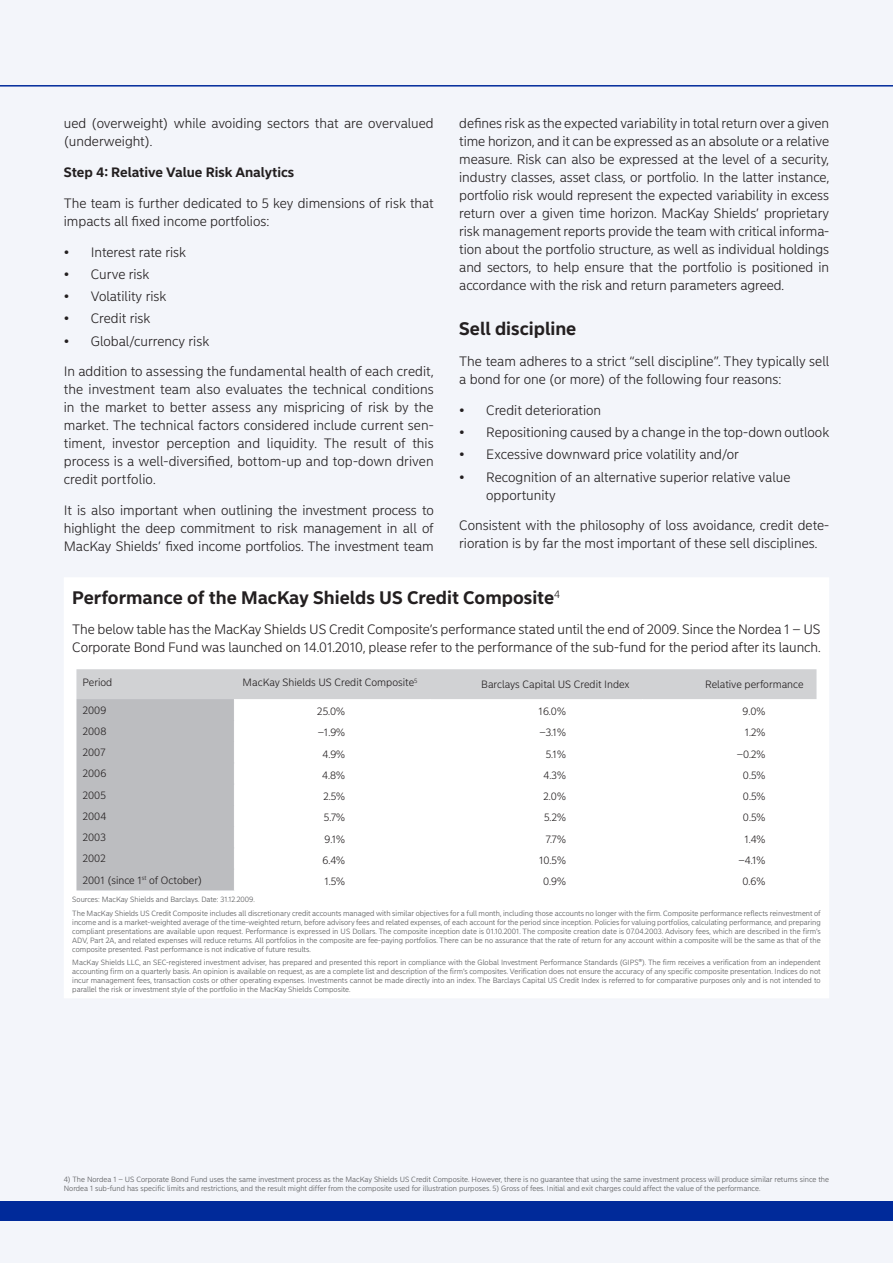
<style>
.page{position:relative;width:893px;height:1263px;background:#f3f5fa}
.page>*{position:absolute;margin:0;border:0;box-sizing:border-box;transform-origin:0 0}
.Headlines_Sans_Small{font:700 18px "Nordea Sans Small";color:#231f20}
.body_text_Sans_Small{font:300 13.5px/18px "Nordea Sans Small";color:#231f20}
.Headlines_Sans_Small-2{font:700 13.5px "Nordea Sans Small";color:#231f20}
.t1{font:300 10.5px "Nordea Sans Small";color:#231f20}
.footnotes_Sans_Small{font:300 7.5px/9px "Nordea Sans Small";color:#57585a;text-align:justify}
</style>
<div class="page">
<div style="left:64px;top:578px;width:765px;height:420px;background:#fff"></div>
<svg style="left:77px;top:669px;width:739px;height:221px"></svg>
<hr style="left:0;top:85px;width:893px;height:2px;background:#002a9a">
<div style="left:0;top:1201px;width:893px;height:19px;background:#002a9a"></div>
<p class="body_text_Sans_Small" style="left:64px;top:115px;width:371px">ued (overweight) while avoiding sectors that are overvalued (underweight).</p>
<p class="Headlines_Sans_Small-2" style="left:64px;top:164px;width:232px">Step 4: Relative Value Risk Analytics</p>
<p class="body_text_Sans_Small" style="left:64px;top:194px;width:371px">The team is further dedicated to 5 key dimensions of risk that impacts all fixed income portfolios:</p>
<p class="body_text_Sans_Small" style="left:64px;top:243px;width:124px">• Interest rate risk</p>
<p class="body_text_Sans_Small" style="left:64px;top:265px;width:87px">• Curve risk</p>
<p class="body_text_Sans_Small" style="left:64px;top:288px;width:104px">• Volatility risk</p>
<p class="body_text_Sans_Small" style="left:64px;top:310px;width:88px">• Credit risk</p>
<p class="body_text_Sans_Small" style="left:64px;top:332px;width:147px">• Global/currency risk</p>
<p class="body_text_Sans_Small" style="left:64px;top:363px;width:371px;text-align:justify">In addition to assessing the fundamental health of each credit, the investment team also evaluates the technical conditions in the market to better assess any mispricing of risk by the market. The technical factors considered include current sen&shy;timent, investor perception and liquidity. The result of this process is a well-diversified, bottom-up and top-down driven credit portfolio.</p>
<p class="body_text_Sans_Small" style="left:64px;top:502px;width:371px;text-align:justify">It is also important when outlining the investment process to highlight the deep commitment to risk management in all of MacKay Shields’ fixed income portfolios. The investment team</p>
<p class="body_text_Sans_Small" style="left:459px;top:115px;width:371px;text-align:justify">defines risk as the expected variability in total return over a given time horizon, and it can be expressed as an absolute or a relative measure. Risk can also be expressed at the level of a security, industry classes, asset class, or portfolio. In the latter instance, portfolio risk would represent the expected variability in excess return over a given time horizon. MacKay Shields’ proprietary risk management reports provide the team with critical informa&shy;tion about the portfolio structure, as well as individual holdings and sectors, to help ensure that the portfolio is positioned in accordance with the risk and return parameters agreed.</p>
<p class="Headlines_Sans_Small" style="left:459px;top:318px;width:119px">Sell discipline</p>
<p class="body_text_Sans_Small" style="left:459px;top:353px;width:371px">The team adheres to a strict “sell discipline”. They typically sell a bond for one (or more) of the following four reasons:</p>
<p class="body_text_Sans_Small" style="left:459px;top:401px;width:143px">• Credit deterioration</p>
<p class="body_text_Sans_Small" style="left:459px;top:424px;width:371px">• Repositioning caused by a change in the top-down outlook</p>
<p class="body_text_Sans_Small" style="left:459px;top:446px;width:281px">• Excessive downward price volatility and/or</p>
<p class="body_text_Sans_Small" style="left:486px;top:468px;width:306px;text-indent:-27px">• Recognition of an alternative superior relative value opportunity</p>
<p class="body_text_Sans_Small" style="left:459px;top:517px;width:371px">Consistent with the philosophy of loss avoidance, credit dete&shy;rioration is by far the most important of these sell disciplines.</p>
<p class="Headlines_Sans_Small" style="left:72px;top:586px;width:489px">Performance of the MacKay Shields US Credit Composite<sup>4</sup></p>
<p class="body_text_Sans_Small" style="left:72px;top:621px;width:750px">The below table has the MacKay Shields US Credit Composite’s performance stated until the end of 2009. Since the Nordea 1 – US<br>Corporate Bond Fund was launched on 14.01.2010, please refer to the performance of the sub-fund for the period after its launch.</p>
<p class="t1" style="left:83px;top:676px;width:31px">Period</p>
<p class="t1" style="left:243px;top:676px;width:176px">MacKay Shields US Credit Composite<sup>5</sup></p>
<p class="t1" style="left:481px;top:678px;width:150px">Barclays Capital US Credit Index</p>
<p class="t1" style="left:705px;top:678px;width:100px">Relative performance</p>
<p class="t1" style="left:83px;top:704px;width:25px">2009</p>
<p class="t1" style="left:317px;top:705px;width:29px">25.0%</p>
<p class="t1" style="left:539px;top:705px;width:29px">16.0%</p>
<p class="t1" style="left:742px;top:705px;width:24px">9.0%</p>
<p class="t1" style="left:83px;top:725px;width:25px">2008</p>
<p class="t1" style="left:318px;top:726px;width:29px">–1.9%</p>
<p class="t1" style="left:539px;top:726px;width:28px">–3.1%</p>
<p class="t1" style="left:745px;top:726px;width:22px">1.2%</p>
<p class="t1" style="left:83px;top:746px;width:24px">2007</p>
<p class="t1" style="left:322px;top:748px;width:24px">4.9%</p>
<p class="t1" style="left:546px;top:748px;width:22px">5.1%</p>
<p class="t1" style="left:737px;top:748px;width:30px">–0.2%</p>
<p class="t1" style="left:83px;top:767px;width:25px">2006</p>
<p class="t1" style="left:322px;top:769px;width:24px">4.8%</p>
<p class="t1" style="left:544px;top:769px;width:24px">4.3%</p>
<p class="t1" style="left:743px;top:769px;width:24px">0.5%</p>
<p class="t1" style="left:83px;top:789px;width:24px">2005</p>
<p class="t1" style="left:323px;top:790px;width:23px">2.5%</p>
<p class="t1" style="left:544px;top:790px;width:24px">2.0%</p>
<p class="t1" style="left:743px;top:790px;width:24px">0.5%</p>
<p class="t1" style="left:83px;top:810px;width:25px">2004</p>
<p class="t1" style="left:324px;top:811px;width:23px">5.7%</p>
<p class="t1" style="left:544px;top:811px;width:23px">5.2%</p>
<p class="t1" style="left:743px;top:811px;width:24px">0.5%</p>
<p class="t1" style="left:83px;top:831px;width:24px">2003</p>
<p class="t1" style="left:325px;top:833px;width:22px">9.1%</p>
<p class="t1" style="left:546px;top:833px;width:22px">7.7%</p>
<p class="t1" style="left:744px;top:833px;width:23px">1.4%</p>
<p class="t1" style="left:83px;top:852px;width:24px">2002</p>
<p class="t1" style="left:322px;top:854px;width:24px">6.4%</p>
<p class="t1" style="left:539px;top:854px;width:28px">10.5%</p>
<p class="t1" style="left:738px;top:854px;width:28px">–4.1%</p>
<p class="t1" style="left:83px;top:874px;width:121px">2001 (since 1<sup>st</sup> of October)</p>
<p class="t1" style="left:324px;top:875px;width:22px">1.5%</p>
<p class="t1" style="left:543px;top:875px;width:24px">0.9%</p>
<p class="t1" style="left:742px;top:875px;width:24px">0.6%</p>
<p class="footnotes_Sans_Small" style="left:72px;top:895px;width:184px">Sources: MacKay Shields and Barclays. Date: 31.12.2009.</p>
<p class="footnotes_Sans_Small" style="left:72px;top:909px;width:750px">The MacKay Shields US Credit Composite includes all discretionary credit accounts managed with similar objectives for a full month, including those accounts no longer with the firm. Composite performance reflects reinvestment of income and is a market-weighted average of the time-weighted return, before advisory fees and related expenses, of each account for the period since inception. Policies for valuing portfolios, calculating performance, and preparing compliant presentations are available upon request. Performance is expressed in US Dollars. The composite inception date is 01.10.2001. The composite creation date is 07.04.2003. Advisory fees, which are described in the firm’s ADV, Part 2A, and related expenses will reduce returns. All portfolios in the composite are fee-paying portfolios. There can be no assurance that the rate of return for any account within a composite will be the same as that of the composite presented. Past performance is not indicative of future results.</p>
<p class="footnotes_Sans_Small" style="left:72px;top:958px;width:750px">MacKay Shields LLC, an SEC-registered investment adviser, has prepared and presented this report in compliance with the Global Investment Performance Standards (GIPS®). The firm receives a verification from an independent accounting firm on a quarterly basis. An opinion is available on request, as are a complete list and description of the firm’s composites. Verification does not ensure the accuracy of any specific composite presentation. Indices do not incur management fees, transaction costs or other operating expenses. Investments cannot be made directly into an index. The Barclays Capital US Credit Index is referred to for comparative purposes only and is not intended to parallel the risk or investment style of the portfolio in the MacKay Shields Composite.</p>
<p class="footnotes_Sans_Small" style="left:64px;top:1175px;width:767px">4) The Nordea 1 – US Corporate Bond Fund uses the same investment process as the MacKay Shields US Credit Composite. However, there is no guarantee that using the same investment process will produce similar returns since the<br>Nordea 1 sub-fund has specific limits and restrictions, and the result might differ from the composite used for illustration purposes. 5) Gross of fees. Initial and exit charges could affect the value of the performance.</p>
</div>
